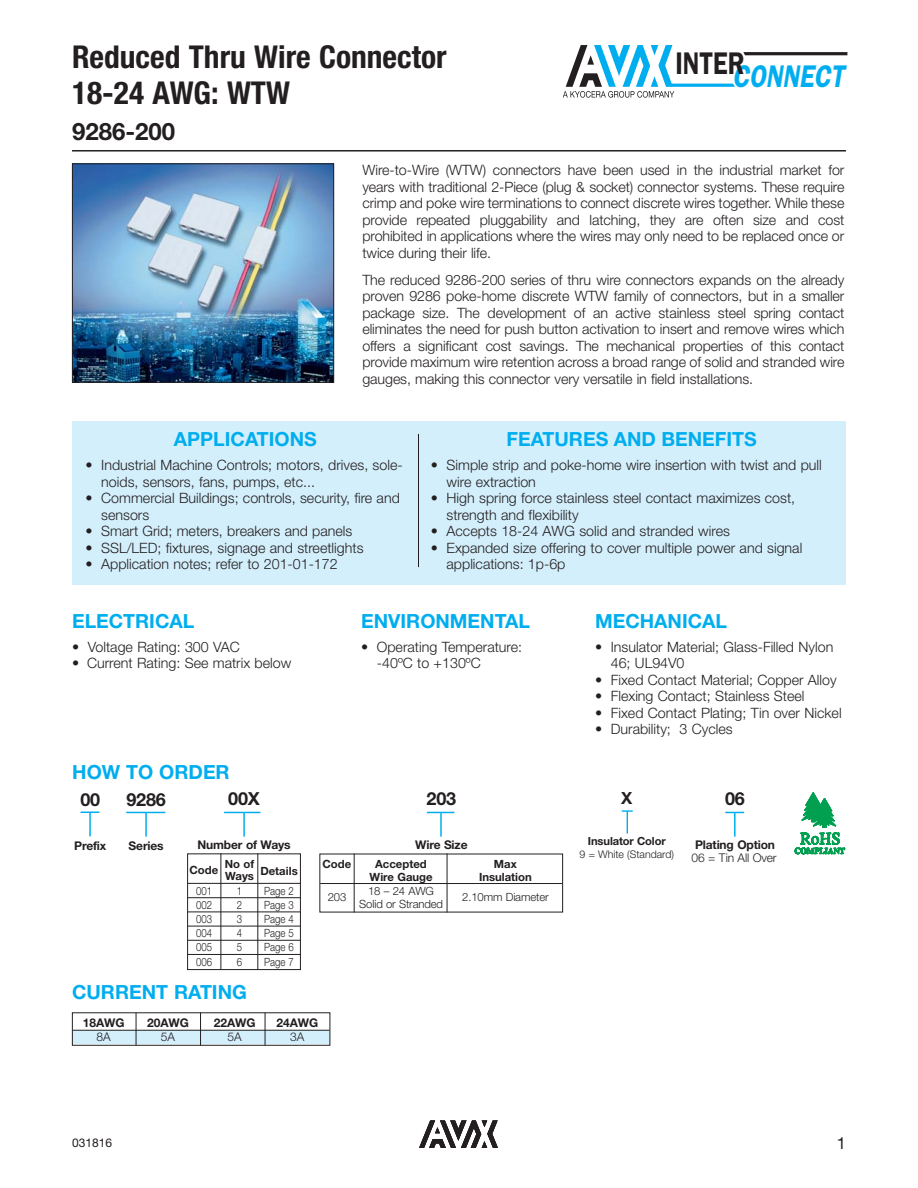
<style>
.page{position:relative;width:918px;height:1188px;background:#fff}
.page>*{position:absolute;margin:0;border:0;box-sizing:border-box;transform-origin:0 0}
.t1{font:700 condensed 31.5px/36px "Helvetica Neue LT Std";color:#231f20}
.t2{font:italic 600 31.5px "Franklin Gothic";color:#00aeef;scale:.8 1}
.t3{font:600 31.5px "Franklin Gothic";color:#231f20;scale:.8 1}
.t4{font:700 24px "Helvetica Neue LT Std";color:#231f20}
.t5{font:700 19.5px "Helvetica Neue LT Std";color:#00aeef}
.t6{font:700 18px "Helvetica Neue LT Std";letter-spacing:-.01em;color:#231f20}
.t7{font:700 16.8px "Helvetica Neue LT Std";color:#231f20}
.t8{font:16.5px "Helvetica Neue LT Std";color:#231f20}
.t9{font:300 14.25px/16.5px "Helvetica Neue LT Std";color:#231f20}
.t10{font:700 12px "Helvetica Neue LT Std";letter-spacing:-.01em;color:#231f20}
.t11{font:300 12px "Helvetica Neue LT Std";letter-spacing:-.01em;color:#231f20}
.t12{font:12px "Helvetica Neue";color:#231f20}
.t13{font:300 11.4px "Helvetica Neue LT Std";color:#231f20;scale:.85 1}
.t14{font:700 11.4px/12.8px "Helvetica Neue LT Std";color:#231f20}
.t15{font:300 11.4px "Helvetica Neue LT Std";color:#231f20}
.t16{font:700 11.1px "Helvetica Neue LT Std";letter-spacing:-.01em;color:#231f20}
.t17{font:300 10.5px "Helvetica Neue LT Std";color:#231f20}
</style>
<div class="page">
<svg style="left:743px;top:52px;width:104px;height:3px"></svg>
<svg style="left:563px;top:45px;width:172px;height:53px"></svg>
<svg style="left:419px;top:1120px;width:79px;height:28px"></svg>
<hr style="left:72px;top:150px;width:774px;height:2px;background:#231f20">
<div style="left:72px;top:421px;width:774px;height:164px;background:#d4effc"></div>
<hr style="left:418px;top:434px;width:1px;height:133px;background:#231f20">
<div style="left:72px;top:1030px;width:257px;height:14px;background:#d4effc"></div>
<div style="left:72px;top:1012px;width:258px;height:34px;border:1px solid #231f20"></div>
<hr style="left:73px;top:1030px;width:257px;height:1px;background:#231f20">
<hr style="left:136px;top:1012px;width:1px;height:33px;background:#231f20">
<hr style="left:265px;top:1012px;width:1px;height:33px;background:#231f20">
<hr style="left:200px;top:1012px;width:1px;height:33px;background:#231f20">
<svg style="left:81px;top:812px;width:18px;height:1px"></svg>
<hr style="left:126px;top:812px;width:39px;height:1px;background:#00aeef">
<hr style="left:224px;top:812px;width:36px;height:1px;background:#00aeef">
<svg style="left:725px;top:812px;width:19px;height:1px"></svg>
<hr style="left:89px;top:812px;width:2px;height:24px;background:#00aeef">
<hr style="left:145px;top:812px;width:2px;height:25px;background:#00aeef">
<hr style="left:243px;top:812px;width:2px;height:25px;background:#00aeef">
<svg style="left:427px;top:812px;width:27px;height:1px"></svg>
<hr style="left:440px;top:812px;width:2px;height:25px;background:#00aeef">
<hr style="left:734px;top:812px;width:2px;height:25px;background:#00aeef">
<div style="left:187px;top:853px;width:114px;height:117px;border:1px solid #231f20"></div>
<hr style="left:188px;top:883px;width:112px;height:1px;background:#231f20">
<hr style="left:188px;top:897px;width:112px;height:1px;background:#231f20">
<hr style="left:188px;top:912px;width:112px;height:1px;background:#231f20">
<hr style="left:188px;top:926px;width:112px;height:1px;background:#231f20">
<hr style="left:188px;top:940px;width:112px;height:1px;background:#231f20">
<hr style="left:188px;top:954px;width:112px;height:1px;background:#231f20">
<hr style="left:221px;top:853px;width:1px;height:117px;background:#231f20">
<hr style="left:257px;top:853px;width:1px;height:117px;background:#231f20">
<hr style="left:320px;top:883px;width:242px;height:1px;background:#231f20">
<hr style="left:354px;top:853px;width:1px;height:59px;background:#231f20">
<hr style="left:447px;top:853px;width:1px;height:59px;background:#231f20">
<svg style="left:794px;top:792px;width:52px;height:63px"></svg>
<svg style="left:622px;top:810px;width:11px;height:24px"></svg>
<img style="left:74px;top:165px;width:258px;height:216px">
<div style="left:72px;top:163px;width:262px;height:220px;border:1px solid #231f20"></div>
<h1 class="t1" style="left:72px;top:39px;width:376px">Reduced Thru Wire Connector<br>18-24 AWG: WTW</h1>
<h2 class="t4" style="left:72px;top:122px;width:105px">9286-200</h2>
<h1 class="t3" style="left:675px;top:52px;width:88px">INTER</h1>
<h1 class="t2" style="left:732px;top:65px;width:141px">CONNECT</h1>
<p class="t9" style="left:362px;top:163px;width:484px;text-align:justify">Wire-to-Wire (WTW) connectors have been used in the industrial market for years with traditional 2-Piece (plug &amp; socket) connector systems. These require crimp and poke wire terminations to connect discrete wires together. While these provide repeated pluggability and latching, they are often size and cost prohibited in applications where the wires may only need to be replaced once or twice during their life.</p>
<p class="t9" style="left:362px;top:273px;width:484px;text-align:justify">The reduced 9286-200 series of thru wire connectors expands on the already proven 9286 poke-home discrete WTW family of connectors, but in a smaller package size. The development of an active stainless steel spring contact eliminates the need for push button activation to insert and remove wires which offers a significant cost savings. The mechanical properties of this contact provide maximum wire retention across a broad range of solid and stranded wire gauges, making this connector very versatile in field installations.</p>
<h3 class="t5" style="left:174px;top:432px;width:144px">APPLICATIONS</h3>
<p class="t9" style="left:101px;top:458px;width:303px;text-indent:-16px">• Industrial Machine Controls; motors, drives, sole&shy;noids, sensors, fans, pumps, etc...</p>
<p class="t9" style="left:101px;top:491px;width:300px;text-indent:-16px">• Commercial Buildings; controls, security, fire and sensors</p>
<p class="t9" style="left:86px;top:524px;width:268px">• Smart Grid; meters, breakers and panels</p>
<p class="t9" style="left:86px;top:541px;width:280px">• SSL/LED; fixtures, signage and streetlights</p>
<p class="t9" style="left:86px;top:557px;width:254px">• Application notes; refer to 201-01-172</p>
<h3 class="t5" style="left:507px;top:432px;width:252px">FEATURES AND BENEFITS</h3>
<p class="t9" style="left:447px;top:458px;width:377px;text-indent:-16px">• Simple strip and poke-home wire insertion with twist and pull wire extraction</p>
<p class="t9" style="left:447px;top:491px;width:350px;text-indent:-16px">• High spring force stainless steel contact maximizes cost, strength and flexibility</p>
<p class="t9" style="left:431px;top:524px;width:301px">• Accepts 18-24 AWG solid and stranded wires</p>
<p class="t9" style="left:447px;top:541px;width:357px;text-indent:-16px">• Expanded size offering to cover multiple power and signal applications: 1p-6p</p>
<h3 class="t5" style="left:72px;top:614px;width:124px">ELECTRICAL</h3>
<p class="t9" style="left:72px;top:640px;width:169px">• Voltage Rating: 300 VAC</p>
<p class="t9" style="left:72px;top:656px;width:221px">• Current Rating: See matrix below</p>
<h3 class="t5" style="left:361px;top:614px;width:170px">ENVIRONMENTAL</h3>
<p class="t9" style="left:377px;top:640px;width:147px;text-indent:-16px">• Operating Temperature: -40ºC to +130ºC</p>
<h3 class="t5" style="left:72px;top:765px;width:159px">HOW TO ORDER</h3>
<p class="t6" style="left:80px;top:793px;width:21px">00</p>
<p class="t10" style="left:74px;top:842px;width:34px">Prefix</p>
<p class="t6" style="left:126px;top:793px;width:41px">9286</p>
<p class="t10" style="left:129px;top:842px;width:37px">Series</p>
<p class="t6" style="left:228px;top:792px;width:33px">00X</p>
<p class="t10" style="left:198px;top:840px;width:95px">Number of Ways</p>
<p class="t14" style="left:190px;top:864px;width:30px">Code</p>
<p class="t14" style="left:225px;top:858px;width:31px">No of<br>Ways</p>
<p class="t14" style="left:260px;top:866px;width:39px">Details</p>
<p class="t13" style="left:196px;top:887px;width:20px">001</p>
<p class="t13" style="left:237px;top:887px;width:8px">1</p>
<p class="t13" style="left:264px;top:887px;width:36px">Page 2</p>
<p class="t13" style="left:196px;top:901px;width:20px">002</p>
<p class="t13" style="left:237px;top:901px;width:8px">2</p>
<p class="t13" style="left:264px;top:901px;width:36px">Page 3</p>
<p class="t13" style="left:196px;top:915px;width:20px">003</p>
<p class="t13" style="left:237px;top:915px;width:8px">3</p>
<p class="t13" style="left:264px;top:915px;width:36px">Page 4</p>
<p class="t13" style="left:196px;top:929px;width:20px">004</p>
<p class="t13" style="left:237px;top:929px;width:8px">4</p>
<p class="t13" style="left:264px;top:929px;width:36px">Page 5</p>
<p class="t13" style="left:196px;top:943px;width:20px">005</p>
<p class="t13" style="left:237px;top:943px;width:8px">5</p>
<p class="t13" style="left:264px;top:943px;width:36px">Page 6</p>
<p class="t13" style="left:196px;top:957px;width:20px">006</p>
<p class="t13" style="left:237px;top:957px;width:8px">6</p>
<p class="t13" style="left:264px;top:957px;width:36px">Page 7</p>
<p class="t6" style="left:427px;top:792px;width:31px">203</p>
<p class="t10" style="left:415px;top:840px;width:54px">Wire Size</p>
<p class="t14" style="left:323px;top:859px;width:30px">Code</p>
<p class="t14" style="left:375px;top:859px;width:53px">Accepted</p>
<p class="t14" style="left:494px;top:859px;width:24px">Max</p>
<p class="t14" style="left:370px;top:871px;width:65px">Wire Gauge</p>
<p class="t14" style="left:479px;top:871px;width:54px">Insulation</p>
<p class="t15" style="left:328px;top:893px;width:20px">203</p>
<p class="t15" style="left:368px;top:887px;width:67px">18 – 24 AWG</p>
<p class="t15" style="left:462px;top:893px;width:88px">2.10mm Diameter</p>
<p class="t15" style="left:359px;top:899px;width:85px">Solid or Stranded</p>
<h3 class="t5" style="left:72px;top:985px;width:176px">CURRENT RATING</h3>
<p class="t10" style="left:83px;top:1018px;width:43px">18AWG</p>
<p class="t10" style="left:147px;top:1018px;width:43px">20AWG</p>
<p class="t10" style="left:214px;top:1018px;width:43px">22AWG</p>
<p class="t10" style="left:276px;top:1018px;width:43px">24AWG</p>
<p class="t11" style="left:97px;top:1032px;width:16px">8A</p>
<p class="t11" style="left:161px;top:1032px;width:16px">5A</p>
<p class="t11" style="left:228px;top:1032px;width:16px">5A</p>
<p class="t11" style="left:290px;top:1032px;width:16px">3A</p>
<h3 class="t5" style="left:595px;top:614px;width:134px">MECHANICAL</h3>
<p class="t9" style="left:611px;top:640px;width:224px;text-indent:-16px">• Insulator Material; Glass-Filled Nylon<br>46; UL94V0</p>
<p class="t9" style="left:595px;top:673px;width:243px">• Fixed Contact Material; Copper Alloy</p>
<p class="t9" style="left:595px;top:689px;width:211px">• Flexing Contact; Stainless Steel</p>
<p class="t9" style="left:595px;top:706px;width:248px">• Fixed Contact Plating; Tin over Nickel</p>
<p class="t9" style="left:595px;top:722px;width:139px">• Durability; 3 Cycles</p>
<p class="t7" style="left:621px;top:792px;width:13px">X</p>
<p class="t16" style="left:588px;top:837px;width:79px">Insulator Color</p>
<p class="t17" style="left:580px;top:851px;width:96px">9 = White (Standard)</p>
<p class="t6" style="left:725px;top:792px;width:21px">06</p>
<p class="t10" style="left:695px;top:840px;width:82px">Plating Option</p>
<p class="t11" style="left:692px;top:854px;width:87px">06 = Tin All Over</p>
<p class="t12" style="left:72px;top:1138px;width:42px">031816</p>
<p class="t8" style="left:837px;top:1134px;width:11px">1</p>
</div>
